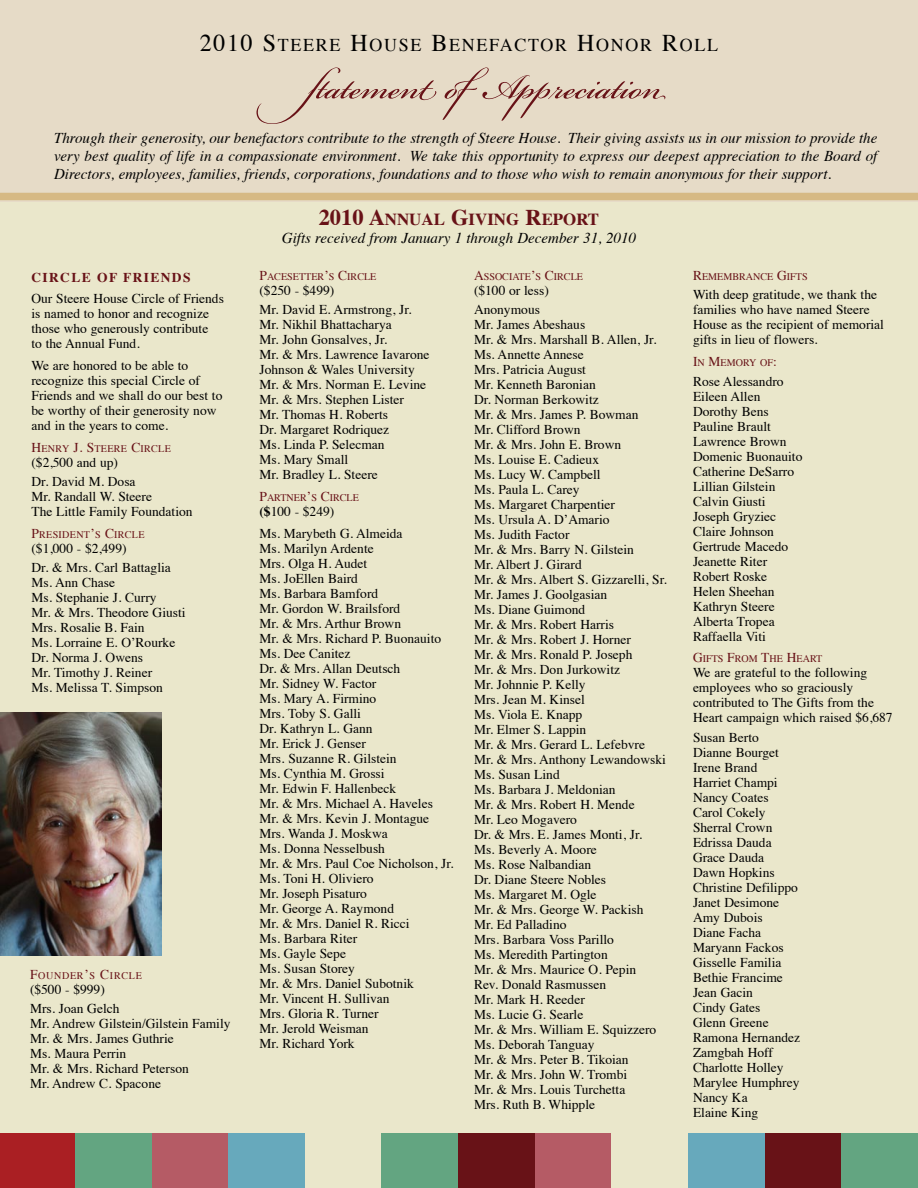
<style>
.page{position:relative;width:918px;height:1188px;background:#fff}
.page>*{position:absolute;margin:0;border:0;box-sizing:border-box;transform-origin:0 0}
.t1{font:18px "Times";letter-spacing:.095em;color:#000}
.t2{font:700 16.8px "Times";color:#681217}
.t3{font:italic 15px/18px "Times";color:#000;text-align:justify}
.t4{font:13.5px/15px "Times";color:#000}
.t5{font:700 13.5px "Times";letter-spacing:.1em;color:#681217}
.t6{font:10.2px "Times";color:#681217}
.t7{font:10.2px "Times";letter-spacing:.025em;color:#681217}
.t8{font:10.2px "Times";letter-spacing:.065em;color:#681217}
.s1{font-size:24px}
.s2{font-size:13.5px}
.s3{font-size:22.5px}
.s4{font-weight:700}
</style>
<div class="page">
<div style="left:0;top:0;width:918px;height:202px;background:#e6dbc7"></div>
<div style="left:0;top:202px;width:918px;height:970px;background:#eae7cb"></div>
<div style="left:0;top:1133px;width:75px;height:55px;background:#aa1f23"></div>
<div style="left:75px;top:1133px;width:77px;height:55px;background:#63a581"></div>
<div style="left:152px;top:1133px;width:76px;height:55px;background:#b55b65"></div>
<div style="left:228px;top:1133px;width:77px;height:55px;background:#67a9bc"></div>
<div style="left:305px;top:1133px;width:77px;height:55px;background:#eae7cb"></div>
<div style="left:382px;top:1133px;width:76px;height:55px;background:#63a581"></div>
<div style="left:458px;top:1133px;width:77px;height:55px;background:#681217"></div>
<div style="left:535px;top:1133px;width:77px;height:55px;background:#b55b65"></div>
<div style="left:612px;top:1133px;width:76px;height:55px;background:#eae7cb"></div>
<div style="left:688px;top:1133px;width:77px;height:55px;background:#67a9bc"></div>
<div style="left:765px;top:1133px;width:76px;height:55px;background:#681217"></div>
<div style="left:841px;top:1133px;width:77px;height:55px;background:#63a581"></div>
<svg style="left:256px;top:68px;width:409px;height:56px"></svg>
<img style="left:0;top:713px;width:162px;height:242px">
<div style="left:0;top:193px;width:918px;height:7px;background:#d6b984"></div>
<h1 class="t1" style="left:200px;top:28px;width:520px"><span class="s1">2010 S</span>teere <span class="s1">H</span>ouse <span class="s1">B</span>enefactor <span class="s1">H</span>onor <span class="s1">R</span>oll</h1>
<p class="t3" style="left:54px;top:128px;width:825px">Through their generosity, our benefactors contribute to the strength of Steere House. Their giving assists us in our mission to provide the very best quality of life in a compassionate environment. We take this opportunity to express our deepest appreciation to the Board of Directors, employees, families, friends, corporations, foundations and to those who wish to remain anonymous for their support.</p>
<p class="t5" style="left:32px;top:264px;width:161px">CIRCLE OF FRIENDS</p>
<p class="t4" style="left:32px;top:290px;width:194px">Our Steere House Circle of Friends is named to honor and recognize those who generously contribute<br>to the Annual Fund.</p>
<p class="t4" style="left:32px;top:357px;width:192px">We are honored to be able to recognize this special Circle of<br>Friends and we shall do our best to be worthy of their generosity now and in the years to come.</p>
<p class="t7" style="left:32px;top:439px;width:141px"><span class="s2">H</span>enry <span class="s2">J. S</span>teere <span class="s2">C</span>ircle</p>
<p class="t4" style="left:32px;top:452px;width:106px;line-height:19.4px">($2,500 and up)<br>Dr. David M. Dosa</p>
<p class="t4" style="left:32px;top:488px;width:163px">Mr. Randall W. Steere<br>The Little Family Foundation</p>
<p class="t7" style="left:32px;top:525px;width:115px"><span class="s2">P</span>resident<span class="s2">’</span>s <span class="s2">C</span>ircle</p>
<p class="t4" style="left:32px;top:538px;width:141px;line-height:19.4px">($1,000 - $2,499)<br>Dr. &amp; Mrs. Carl Battaglia</p>
<p class="t4" style="left:32px;top:574px;width:156px">Ms. Ann Chase<br>Ms. Stephanie J. Curry<br>Mr. &amp; Mrs. Theodore Giusti<br>Mrs. Rosalie B. Fain<br>Ms. Lorraine E. O’Rourke<br>Dr. Norma J. Owens<br>Mr. Timothy J. Reiner<br>Ms. Melissa T. Simpson</p>
<p class="t8" style="left:30px;top:966px;width:113px"><span class="s2">F</span>ounder<span class="s2">’</span>s <span class="s2">C</span>ircle</p>
<p class="t4" style="left:30px;top:979px;width:91px;line-height:19.4px">($500 - $999)<br>Mrs. Joan Gelch</p>
<p class="t4" style="left:30px;top:1015px;width:202px">Mr. Andrew Gilstein/Gilstein Family<br>Mr. &amp; Mrs. James Guthrie<br>Ms. Maura Perrin<br>Mr. &amp; Mrs. Richard Peterson<br>Mr. Andrew C. Spacone</p>
<p class="t2" style="left:319px;top:204px;width:282px"><span class="s3">2010 A</span>NNUAL <span class="s3">G</span>IVING <span class="s3">R</span>EPORT</p>
<p class="t3" style="left:282px;top:228px;width:356px">Gifts received from January 1 through December 31, 2010</p>
<p class="t6" style="left:260px;top:267px;width:118px"><span class="s2">P</span>acesetter<span class="s2">’</span>s <span class="s2">C</span>ircle</p>
<p class="t4" style="left:260px;top:280px;width:154px;line-height:19.4px">($250 - $499)<br>Mr. David E. Armstrong, Jr.</p>
<p class="t4" style="left:260px;top:316px;width:172px">Mr. Nikhil Bhattacharya<br>Mr. John Gonsalves, Jr.<br>Mr. &amp; Mrs. Lawrence Iavarone<br>Johnson &amp; Wales University<br>Mr. &amp; Mrs. Norman E. Levine<br>Mr. &amp; Mrs. Stephen Lister<br>Mr. Thomas H. Roberts<br>Dr. Margaret Rodriquez<br>Ms. Linda P. Selecman<br>Ms. Mary Small<br>Mr. Bradley L. Steere</p>
<p class="t6" style="left:260px;top:488px;width:101px"><span class="s2">P</span>artner<span class="s2">’</span>s <span class="s2">C</span>ircle</p>
<p class="t4" style="left:260px;top:500px;width:145px;line-height:21.8px"><span class="s4">($</span>100 - $249)<br>Ms. Marybeth G. Almeida</p>
<p class="t4" style="left:260px;top:540px;width:196px">Ms. Marilyn Ardente<br>Mrs. Olga H. Audet<br>Ms. JoEllen Baird<br>Ms. Barbara Bamford<br>Mr. Gordon W. Brailsford<br>Mr. &amp; Mrs. Arthur Brown<br>Mr. &amp; Mrs. Richard P. Buonauito<br>Ms. Dee Canitez<br>Dr. &amp; Mrs. Allan Deutsch<br>Mr. Sidney W. Factor<br>Ms. Mary A. Firmino<br>Mrs. Toby S. Galli<br>Dr. Kathryn L. Gann<br>Mr. Erick J. Genser<br>Mrs. Suzanne R. Gilstein<br>Ms. Cynthia M. Grossi<br>Mr. Edwin F. Hallenbeck<br>Mr. &amp; Mrs. Michael A. Haveles<br>Mr. &amp; Mrs. Kevin J. Montague<br>Mrs. Wanda J. Moskwa<br>Ms. Donna Nesselbush<br>Mr. &amp; Mrs. Paul Coe Nicholson, Jr.<br>Ms. Toni H. Oliviero<br>Mr. Joseph Pisaturo<br>Mr. George A. Raymond<br>Mr. &amp; Mrs. Daniel R. Ricci<br>Ms. Barbara Riter<br>Ms. Gayle Sepe<br>Ms. Susan Storey<br>Mr. &amp; Mrs. Daniel Subotnik<br>Mr. Vincent H. Sullivan<br>Mrs. Gloria R. Turner<br>Mr. Jerold Weisman<br>Mr. Richard York</p>
<p class="t6" style="left:474px;top:267px;width:111px"><span class="s2">A</span>ssociate<span class="s2">’</span>s <span class="s2">C</span>ircle</p>
<p class="t4" style="left:474px;top:280px;width:76px;line-height:19.4px">($100 or less)<br>Anonymous</p>
<p class="t4" style="left:474px;top:316px;width:194px">Mr. James Abeshaus<br>Mr. &amp; Mrs. Marshall B. Allen, Jr.<br>Ms. Annette Annese<br>Mrs. Patricia August<br>Mr. Kenneth Baronian<br>Dr. Norman Berkowitz<br>Mr. &amp; Mrs. James P. Bowman<br>Mr. Clifford Brown<br>Mr. &amp; Mrs. John E. Brown<br>Ms. Louise E. Cadieux<br>Ms. Lucy W. Campbell<br>Ms. Paula L. Carey<br>Ms. Margaret Charpentier<br>Ms. Ursula A. D’Amario<br>Ms. Judith Factor<br>Mr. &amp; Mrs. Barry N. Gilstein<br>Mr. Albert J. Girard<br>Mr. &amp; Mrs. Albert S. Gizzarelli, Sr.<br>Mr. James J. Goolgasian<br>Ms. Diane Guimond<br>Mr. &amp; Mrs. Robert Harris<br>Mr. &amp; Mrs. Robert J. Horner<br>Mr. &amp; Mrs. Ronald P. Joseph<br>Mr. &amp; Mrs. Don Jurkowitz<br>Mr. Johnnie P. Kelly<br>Mrs. Jean M. Kinsel<br>Ms. Viola E. Knapp<br>Mr. Elmer S. Lappin<br>Mr. &amp; Mrs. Gerard L. Lefebvre<br>Mr. &amp; Mrs. Anthony Lewandowski<br>Ms. Susan Lind<br>Ms. Barbara J. Meldonian<br>Mr. &amp; Mrs. Robert H. Mende<br>Mr. Leo Mogavero<br>Dr. &amp; Mrs. E. James Monti, Jr.<br>Ms. Beverly A. Moore<br>Ms. Rose Nalbandian<br>Dr. Diane Steere Nobles<br>Ms. Margaret M. Ogle<br>Mr. &amp; Mrs. George W. Packish<br>Mr. Ed Palladino<br>Mrs. Barbara Voss Parillo<br>Ms. Meredith Partington<br>Mr. &amp; Mrs. Maurice O. Pepin<br>Rev. Donald Rasmussen<br>Mr. Mark H. Reeder<br>Ms. Lucie G. Searle<br>Mr. &amp; Mrs. William E. Squizzero<br>Ms. Deborah Tanguay<br>Mr. &amp; Mrs. Peter B. Tikoian<br>Mr. &amp; Mrs. John W. Trombi<br>Mr. &amp; Mrs. Louis Turchetta<br>Mrs. Ruth B. Whipple</p>
<p class="t6" style="left:693px;top:267px;width:116px"><span class="s2">R</span>emembrance <span class="s2">G</span>ifts</p>
<p class="t4" style="left:693px;top:286px;width:193px">With deep gratitude, we thank the families who have named Steere<br>House as the recipient of memorial gifts in lieu of flowers.</p>
<p class="t6" style="left:693px;top:353px;width:85px"><span class="s2">I</span>n <span class="s2">M</span>emory of<span class="s2">:</span></p>
<p class="t4" style="left:693px;top:372px;width:111px">Rose Alessandro<br>Eileen Allen<br>Dorothy Bens<br>Pauline Brault<br>Lawrence Brown<br>Domenic Buonauito<br>Catherine DeSarro<br>Lillian Gilstein<br>Calvin Giusti<br>Joseph Gryziec<br>Claire Johnson<br>Gertrude Macedo<br>Jeanette Riter<br>Robert Roske<br>Helen Sheehan<br>Kathryn Steere<br>Alberta Tropea<br>Raffaella Viti</p>
<p class="t6" style="left:693px;top:649px;width:131px"><span class="s2">G</span>ifts <span class="s2">F</span>rom <span class="s2">T</span>he <span class="s2">H</span>eart</p>
<p class="t4" style="left:693px;top:664px;width:201px">We are grateful to the following employees who so graciously contributed to The Gifts from the<br>Heart campaign which raised $6,687</p>
<p class="t4" style="left:693px;top:728px;width:109px">Susan Berto<br>Dianne Bourget<br>Irene Brand<br>Harriet Champi<br>Nancy Coates<br>Carol Cokely<br>Sherral Crown<br>Edrissa Dauda<br>Grace Dauda<br>Dawn Hopkins<br>Christine Defilippo<br>Janet Desimone<br>Amy Dubois<br>Diane Facha<br>Maryann Fackos<br>Gisselle Familia<br>Bethie Francime<br>Jean Gacin<br>Cindy Gates<br>Glenn Greene<br>Ramona Hernandez<br>Zamgbah Hoff<br>Charlotte Holley<br>Marylee Humphrey<br>Nancy Ka<br>Elaine King</p>
</div>
